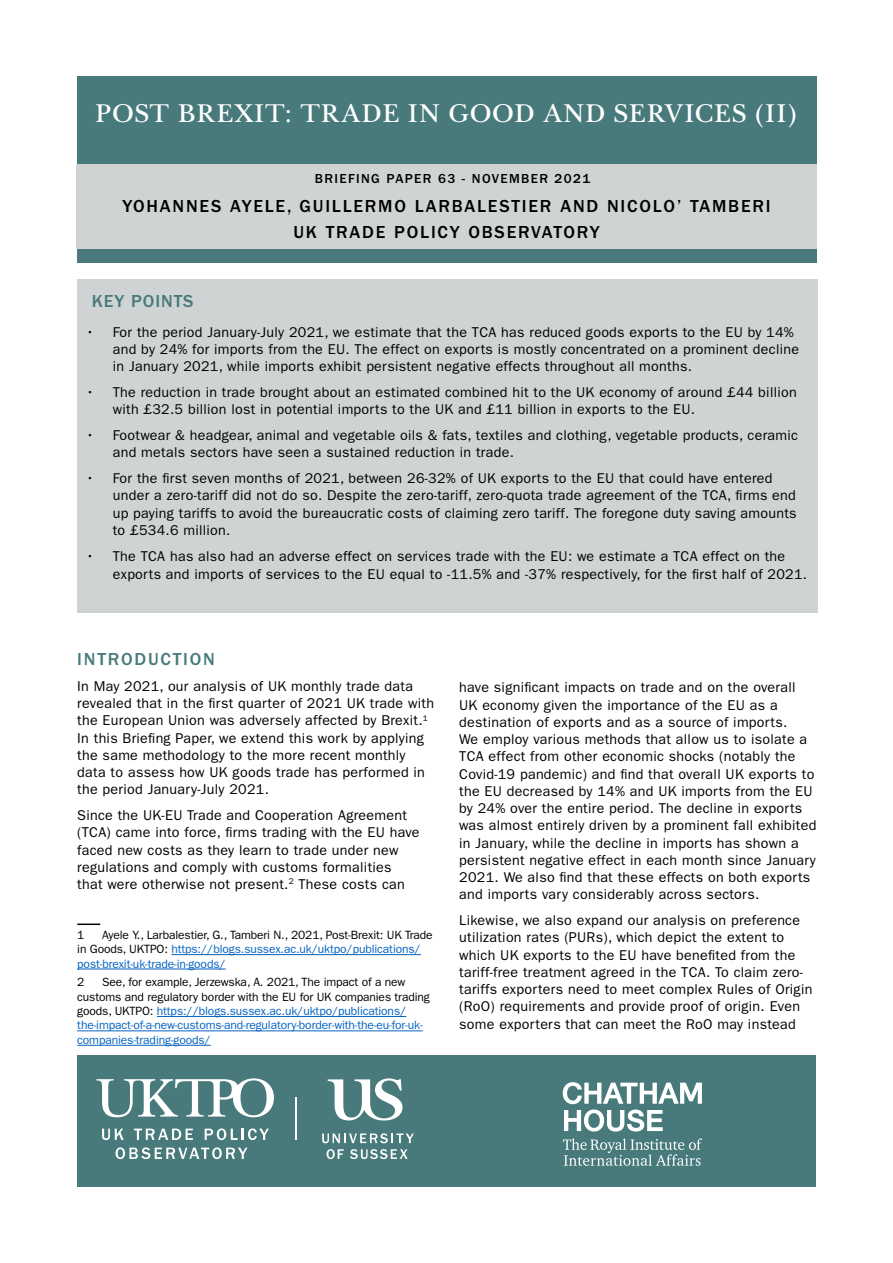
<style>
.page{position:relative;width:893px;height:1263px;background:#fff}
.page>*{position:absolute;margin:0;border:0;box-sizing:border-box;transform-origin:0 0}
.t1{font:27px "UOS Baskerville";letter-spacing:.02em;color:#fff}
.t2{font:500 18px/25.2px "ITC Franklin Gothic Std";letter-spacing:.1em;color:#000;text-align:center}
.t3{font:500 18px "ITC Franklin Gothic Std";letter-spacing:.1em;color:#487a7b}
.t4{font:500 18px "ITC Franklin Gothic Std";letter-spacing:.05em;color:#487a7b}
.t5{font:14.25px/17.2px "ITC Franklin Gothic Std";letter-spacing:.02em;color:#000}
.t6{font:500 13.5px "ITC Franklin Gothic Std";letter-spacing:.1em;color:#000}
.t7{font:12px/14.4px "ITC Franklin Gothic Std";letter-spacing:-.01em;color:#0563c1}
.t8{font:12px "ITC Franklin Gothic Std";color:#000}
.s1{color:#000}
</style>
<div class="page">
<div style="left:77px;top:279px;width:740px;height:333px;background:#d0d3d4"></div>
<div style="left:77px;top:76px;width:739px;height:186px;background:#487a7b"></div>
<div style="left:76px;top:165px;width:740px;height:84px;background:#d0d3d4"></div>
<div style="left:77px;top:1055px;width:739px;height:132px;background:#487a7b"></div>
<svg style="left:563px;top:1082px;width:139px;height:49px"></svg>
<svg style="left:563px;top:1138px;width:139px;height:28px"></svg>
<svg style="left:322px;top:1133px;width:92px;height:10px"></svg>
<svg style="left:327px;top:1149px;width:17px;height:10px"></svg>
<svg style="left:350px;top:1149px;width:58px;height:10px"></svg>
<svg style="left:328px;top:1078px;width:75px;height:42px"></svg>
<hr style="left:296px;top:1098px;width:1px;height:42px;background:#fff">
<svg style="left:102px;top:1128px;width:22px;height:12px"></svg>
<svg style="left:134px;top:1128px;width:59px;height:12px"></svg>
<svg style="left:205px;top:1128px;width:64px;height:12px"></svg>
<svg style="left:115px;top:1147px;width:132px;height:12px"></svg>
<svg style="left:96px;top:1078px;width:178px;height:39px"></svg>
<hr style="left:77px;top:923px;width:23px;height:2px;background:#000">
<hr style="left:171px;top:954px;width:250px;height:1px;background:#0563c1">
<hr style="left:77px;top:969px;width:149px;height:1px;background:#0563c1">
<hr style="left:157px;top:1016px;width:249px;height:1px;background:#0563c1">
<hr style="left:77px;top:1030px;width:346px;height:1px;background:#0563c1">
<hr style="left:77px;top:1045px;width:134px;height:1px;background:#0563c1">
<h1 class="t1" style="left:95px;top:104px;width:705px">POST BREXIT: TRADE IN GOOD AND SERVICES (II)</h1>
<p class="t6" style="left:315px;top:171px;width:277px">BRIEFING PAPER 63 - NOVEMBER 2021</p>
<p class="t2" style="left:122px;top:194px;width:650px">YOHANNES AYELE, GUILLERMO LARBALESTIER AND NICOLO’ TAMBERI<br>UK TRADE POLICY OBSERVATORY</p>
<p class="t4" style="left:92px;top:291px;width:103px">KEY POINTS</p>
<p class="t5" style="left:113px;top:323px;width:688px;text-indent:-27px">• For the period January-July 2021, we estimate that the TCA has reduced goods exports to the EU by 14% and by 24% for imports from the EU. The effect on exports is mostly concentrated on a prominent decline in January 2021, while imports exhibit persistent negative effects throughout all months.</p>
<p class="t5" style="left:113px;top:384px;width:685px;text-indent:-27px">• The reduction in trade brought about an estimated combined hit to the UK economy of around £44 billion with £32.5 billion lost in potential imports to the UK and £11 billion in exports to the EU.</p>
<p class="t5" style="left:113px;top:427px;width:687px;text-indent:-27px">• Footwear &amp; headgear, animal and vegetable oils &amp; fats, textiles and clothing, vegetable products, ceramic and metals sectors have seen a sustained reduction in trade.</p>
<p class="t5" style="left:113px;top:470px;width:685px;text-indent:-27px">• For the first seven months of 2021, between 26-32% of UK exports to the EU that could have entered under a zero-tariff did not do so. Despite the zero-tariff, zero-quota trade agreement of the TCA, firms end up paying tariffs to avoid the bureaucratic costs of claiming zero tariff. The foregone duty saving amounts to £534.6 million.</p>
<p class="t5" style="left:113px;top:547px;width:696px;line-height:18px;text-indent:-27px">• The TCA has also had an adverse effect on services trade with the EU: we estimate a TCA effect on the exports and imports of services to the EU equal to -11.5% and -37% respectively, for the first half of 2021.</p>
<p class="t3" style="left:77px;top:649px;width:139px">INTRODUCTION</p>
<p class="t5" style="left:77px;top:677px;width:358px">In May 2021, our analysis of UK monthly trade data revealed that in the first quarter of 2021 UK trade with the European Union was adversely affected by Brexit.<sup>1<br></sup>In this Briefing Paper, we extend this work by applying the same methodology to the more recent monthly data to assess how UK goods trade has performed in the period January-July 2021.</p>
<p class="t5" style="left:77px;top:807px;width:344px">Since the UK-EU Trade and Cooperation Agreement (TCA) came into force, firms trading with the EU have faced new costs as they learn to trade under new regulations and comply with customs formalities that were otherwise not present.<sup>2</sup> These costs can</p>
<p class="t8" style="left:77px;top:928px;width:9px">1</p>
<p class="t7" style="left:77px;top:927px;width:357px;text-indent:25px"><span class="s1">Ayele Y., Larbalestier, G., Tamberi N., 2021, Post-Brexit: UK Trade in Goods, UKTPO:</span> https://blogs.sussex.ac.uk/uktpo/publications/ post-brexit-uk-trade-in-goods/</p>
<p class="t8" style="left:77px;top:975px;width:9px">2</p>
<p class="t7" style="left:77px;top:975px;width:354px;text-indent:25px"><span class="s1">See, for example, Jerzewska, A. 2021, The impact of a new customs and regulatory border with the EU for UK companies trading goods, UKTPO:</span> https://blogs.sussex.ac.uk/uktpo/publications/ the-impact-of-a-new-customs-and-regulatory-border-with-the-eu-for-uk&shy;companies-trading-goods/</p>
<p class="t5" style="left:459px;top:679px;width:359px">have significant impacts on trade and on the overall UK economy given the importance of the EU as a destination of exports and as a source of imports.<br>We employ various methods that allow us to isolate a TCA effect from other economic shocks (notably the Covid-19 pandemic) and find that overall UK exports to the EU decreased by 14% and UK imports from the EU by 24% over the entire period. The decline in exports was almost entirely driven by a prominent fall exhibited in January, while the decline in imports has shown a persistent negative effect in each month since January 2021. We also find that these effects on both exports and imports vary considerably across sectors.</p>
<p class="t5" style="left:459px;top:912px;width:355px">Likewise, we also expand our analysis on preference utilization rates (PURs), which depict the extent to which UK exports to the EU have benefited from the tariff-free treatment agreed in the TCA. To claim zero&shy;tariffs exporters need to meet complex Rules of Origin (RoO) requirements and provide proof of origin. Even some exporters that can meet the RoO may instead</p>
</div>
